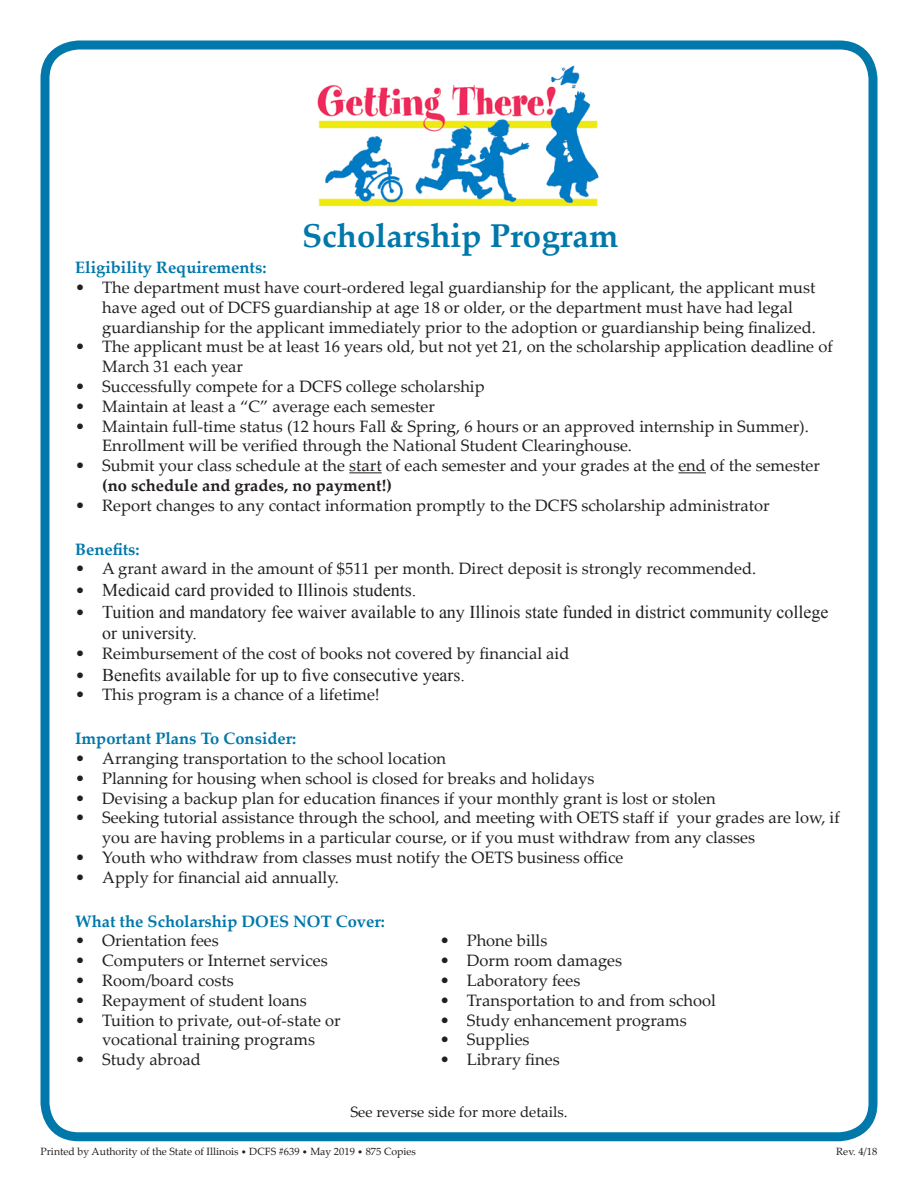
<style>
.page{position:relative;width:918px;height:1188px;background:#fff}
.page>*{position:absolute;margin:0;border:0;box-sizing:border-box;transform-origin:0 0}
.t1{font:700 33px "Palatino Linotype";color:#0078aa}
.t2{font:18px/21.6px "Times New Roman";color:#231f20}
.t3{font:16.5px/19.8px "Palatino Linotype";color:#231f20}
.Body_Text{font:700 16.5px "Palatino Linotype";color:#0078aa}
.t4{font:15px "Palatino Linotype";color:#231f20}
.t5{font:10.5px "Palatino Linotype";color:#231f20}
.s1{font-weight:700}
.s2{font-family:"Palatino Linotype";font-size:16.5px}
.s3{font-size:9px}
</style>
<div class="page">
<div style="left:40px;top:40px;width:838px;height:1101px;border:9px solid #0078aa;border-radius:34px"></div>
<hr style="left:349px;top:472px;width:33px;height:1px;background:#231f20">
<svg style="left:678px;top:472px;width:28px;height:1px"></svg>
<img style="left:317px;top:65px;width:282px;height:142px">
<p class="t1" style="left:302px;top:212px;width:318px">Scholarship Program</p>
<p class="Body_Text" style="left:75px;top:256px;width:193px">Eligibility Requirements:</p>
<p class="t3" style="left:102px;top:277px;width:715px;text-indent:-27px">• The department must have court-ordered legal guardianship for the applicant, the applicant must have aged out of DCFS guardianship at age 18 or older, or the department must have had legal guardianship for the applicant immediately prior to the adoption or guardianship being finalized.</p>
<p class="t3" style="left:102px;top:336px;width:732px;text-indent:-27px">• The applicant must be at least 16 years old, but not yet 21, on the scholarship application deadline of<br>March 31 each year</p>
<p class="t3" style="left:75px;top:376px;width:411px">• Successfully compete for a DCFS college scholarship</p>
<p class="t3" style="left:75px;top:396px;width:361px">• Maintain at least a “C” average each semester</p>
<p class="t3" style="left:75px;top:415px;width:735px">• Maintain full-time status (12 hours Fall &amp; Spring, 6 hours or an approved internship in Summer).</p>
<p class="t3" style="left:102px;top:435px;width:531px">Enrollment will be verified through the National Student Clearinghouse.</p>
<p class="t3" style="left:102px;top:455px;width:719px;text-indent:-27px">• Submit your class schedule at the start of each semester and your grades at the end of the semester <span class="s1">(no schedule and grades, no payment!)</span></p>
<p class="t3" style="left:75px;top:495px;width:696px">• Report changes to any contact information promptly to the DCFS scholarship administrator</p>
<p class="Body_Text" style="left:75px;top:537px;width:66px">Benefits:</p>
<p class="t3" style="left:75px;top:558px;width:683px">• A grant award in the amount of $511 per month. Direct deposit is strongly recommended.</p>
<p class="t2" style="left:75px;top:579px;width:342px"><span class="s2">•</span> Medicaid card provided to Illinois students.</p>
<p class="t2" style="left:102px;top:600px;width:728px;text-indent:-27px"><span class="s2">•</span> Tuition and mandatory fee waiver available to any Illinois state funded in district community college or university.</p>
<p class="t3" style="left:75px;top:643px;width:496px">• Reimbursement of the cost of books not covered by financial aid</p>
<p class="t2" style="left:75px;top:663px;width:391px"><span class="s2">•</span> Benefits available for up to five consecutive years.</p>
<p class="t3" style="left:75px;top:684px;width:306px">• This program is a chance of a lifetime!</p>
<p class="Body_Text" style="left:75px;top:727px;width:223px">Important Plans To Consider:</p>
<p class="t3" style="left:75px;top:748px;width:372px">• Arranging transportation to the school location</p>
<p class="t3" style="left:75px;top:768px;width:521px">• Planning for housing when school is closed for breaks and holidays</p>
<p class="t3" style="left:75px;top:787px;width:642px">• Devising a backup plan for education finances if your monthly grant is lost or stolen</p>
<p class="t3" style="left:102px;top:807px;width:739px;text-indent:-27px">• Seeking tutorial assistance through the school, and meeting with OETS staff if your grades are low, if you are having problems in a particular course, or if you must withdraw from any classes</p>
<p class="t3" style="left:75px;top:847px;width:550px">• Youth who withdraw from classes must notify the OETS business office</p>
<p class="t3" style="left:75px;top:867px;width:265px">• Apply for financial aid annually.</p>
<p class="Body_Text" style="left:75px;top:909px;width:311px">What the Scholarship DOES NOT Cover:</p>
<p class="t3" style="left:75px;top:930px;width:145px">• Orientation fees</p>
<p class="t3" style="left:440px;top:930px;width:109px">• Phone bills</p>
<p class="t3" style="left:75px;top:950px;width:254px">• Computers or Internet services</p>
<p class="t3" style="left:440px;top:950px;width:184px">• Dorm room damages</p>
<p class="t3" style="left:75px;top:970px;width:160px">• Room/board costs</p>
<p class="t3" style="left:440px;top:970px;width:142px">• Laboratory fees</p>
<p class="t3" style="left:75px;top:990px;width:233px">• Repayment of student loans</p>
<p class="t3" style="left:440px;top:990px;width:278px">• Transportation to and from school</p>
<p class="t3" style="left:75px;top:1009px;width:267px">• Tuition to private, out-of-state or</p>
<p class="t3" style="left:440px;top:1009px;width:249px">• Study enhancement programs</p>
<p class="t3" style="left:102px;top:1029px;width:214px">vocational training programs</p>
<p class="t3" style="left:440px;top:1029px;width:91px">• Supplies</p>
<p class="t3" style="left:75px;top:1049px;width:127px">• Study abroad</p>
<p class="t3" style="left:440px;top:1049px;width:122px">• Library fines</p>
<p class="t4" style="left:350px;top:1101px;width:219px">See reverse side for more details.</p>
<p class="t5" style="left:40px;top:1144px;width:377px">Printed by Authority of the State of Illinois <span class="s3">•</span> DCFS #639 <span class="s3">•</span> May 2019 <span class="s3">•</span> 875 Copies</p>
<p class="t5" style="left:836px;top:1144px;width:43px">Rev. 4/18</p>
</div>
